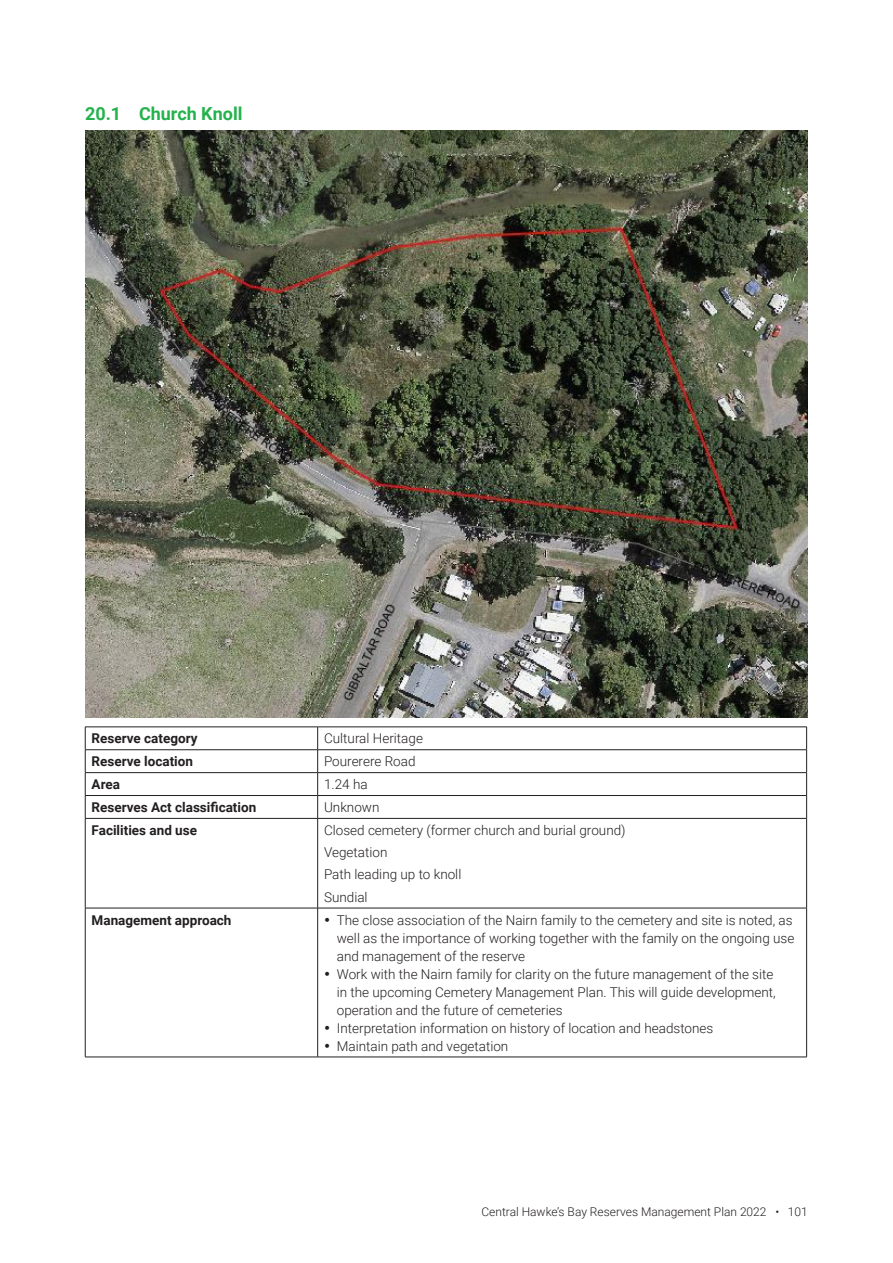
<style>
.page{position:relative;width:893px;height:1263px;background:#fff}
.page>*{position:absolute;margin:0;border:0;box-sizing:border-box;transform-origin:0 0}
.t1{font:700 18px "Roboto";color:#23b24b}
.T_-_Body_copy{font:300 13.5px/18px "Roboto";color:#231f20}
.Body_bold{font:700 13.5px "Roboto";color:#231f20}
.t2{font:300 12px "Roboto";color:#231f20}
</style>
<div class="page">
<img style="left:85px;top:131px;width:723px;height:586px">
<hr style="left:85px;top:727px;width:233px;height:1px;background:#231f20">
<hr style="left:318px;top:727px;width:489px;height:1px;background:#231f20">
<hr style="left:85px;top:749px;width:233px;height:1px;background:#231f20">
<hr style="left:318px;top:749px;width:489px;height:1px;background:#231f20">
<hr style="left:85px;top:772px;width:233px;height:1px;background:#231f20">
<hr style="left:318px;top:772px;width:489px;height:1px;background:#231f20">
<hr style="left:85px;top:795px;width:233px;height:1px;background:#231f20">
<svg style="left:85px;top:727px;width:1px;height:91px"></svg>
<hr style="left:318px;top:795px;width:489px;height:1px;background:#231f20">
<svg style="left:317px;top:727px;width:1px;height:91px"></svg>
<svg style="left:806px;top:727px;width:1px;height:91px"></svg>
<hr style="left:85px;top:818px;width:233px;height:1px;background:#231f20">
<hr style="left:85px;top:818px;width:1px;height:90px;background:#231f20">
<hr style="left:318px;top:818px;width:489px;height:1px;background:#231f20">
<hr style="left:317px;top:818px;width:1px;height:90px;background:#231f20">
<hr style="left:806px;top:818px;width:1px;height:90px;background:#231f20">
<hr style="left:85px;top:908px;width:233px;height:1px;background:#231f20">
<hr style="left:85px;top:908px;width:1px;height:149px;background:#231f20">
<hr style="left:318px;top:908px;width:489px;height:1px;background:#231f20">
<hr style="left:317px;top:908px;width:1px;height:149px;background:#231f20">
<hr style="left:806px;top:908px;width:1px;height:149px;background:#231f20">
<hr style="left:85px;top:1057px;width:233px;height:1px;background:#231f20">
<hr style="left:318px;top:1057px;width:489px;height:1px;background:#231f20">
<p class="t1" style="left:85px;top:101px;width:159px">20.1 Church Knoll</p>
<p class="Body_bold" style="left:92px;top:729px;width:107px">Reserve category</p>
<p class="T_-_Body_copy" style="left:324px;top:729px;width:100px">Cultural Heritage</p>
<p class="Body_bold" style="left:92px;top:752px;width:103px">Reserve location</p>
<p class="T_-_Body_copy" style="left:324px;top:752px;width:93px">Pourerere Road</p>
<p class="Body_bold" style="left:92px;top:775px;width:30px">Area</p>
<p class="T_-_Body_copy" style="left:324px;top:775px;width:45px">1.24 ha</p>
<p class="Body_bold" style="left:92px;top:798px;width:166px">Reserves Act classification</p>
<p class="T_-_Body_copy" style="left:324px;top:798px;width:57px">Unknown</p>
<p class="Body_bold" style="left:92px;top:821px;width:107px">Facilities and use</p>
<p class="T_-_Body_copy" style="left:324px;top:821px;width:303px">Closed cemetery (former church and burial ground)</p>
<p class="T_-_Body_copy" style="left:324px;top:843px;width:65px">Vegetation</p>
<p class="T_-_Body_copy" style="left:324px;top:865px;width:139px">Path leading up to knoll</p>
<p class="T_-_Body_copy" style="left:324px;top:887px;width:45px">Sundial</p>
<p class="Body_bold" style="left:92px;top:910px;width:141px">Management approach</p>
<p class="T_-_Body_copy" style="left:337px;top:910px;width:459px;text-indent:-13px">• The close association of the Nairn family to the cemetery and site is noted, as well as the importance of working together with the family on the ongoing use and management of the reserve</p>
<p class="T_-_Body_copy" style="left:337px;top:964px;width:440px;text-indent:-13px">• Work with the Nairn family for clarity on the future management of the site in the upcoming Cemetery Management Plan. This will guide development, operation and the future of cemeteries</p>
<p class="T_-_Body_copy" style="left:324px;top:1018px;width:391px">• Interpretation information on history of location and headstones</p>
<p class="T_-_Body_copy" style="left:324px;top:1036px;width:186px">• Maintain path and vegetation</p>
<p class="t2" style="left:481px;top:1203px;width:328px">Central Hawke’s Bay Reserves Management Plan 2022 • 101</p>
</div>
